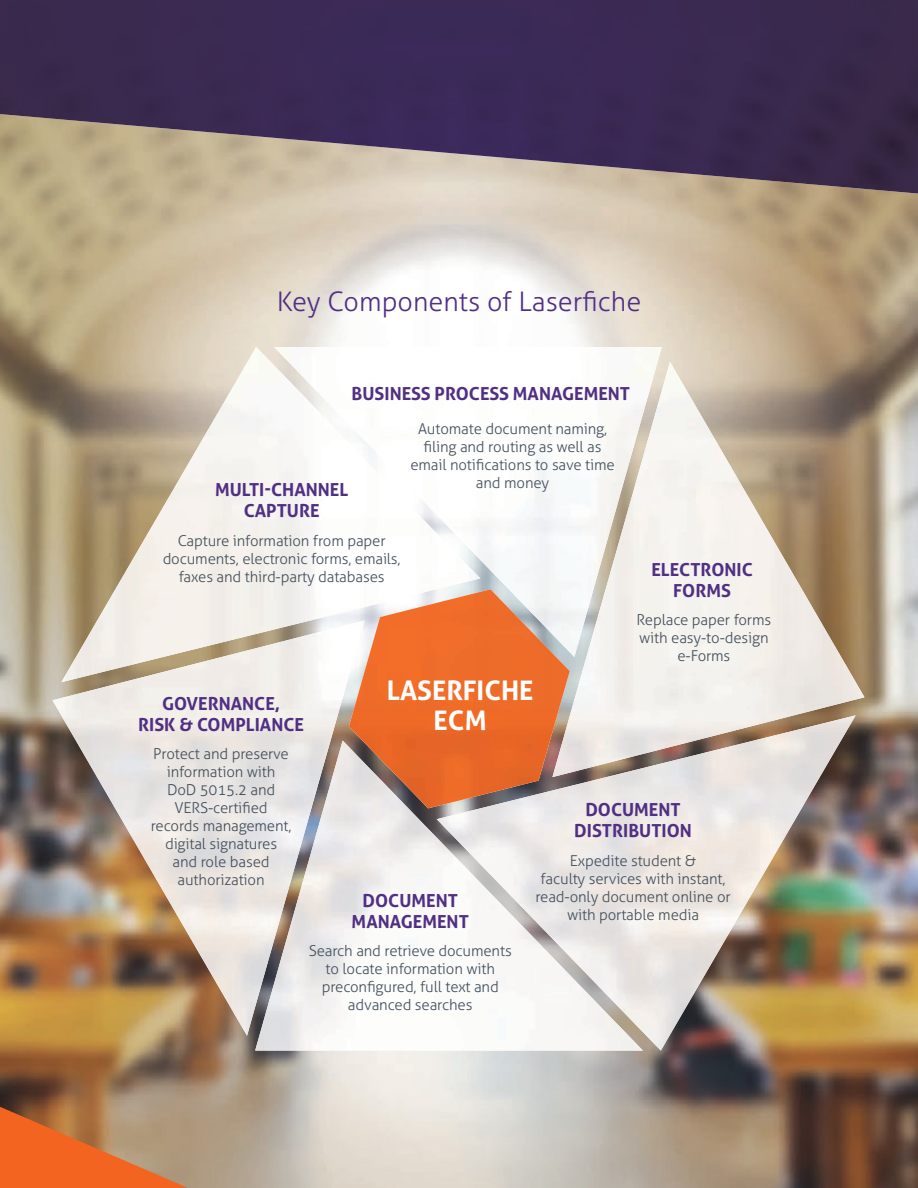
<style>
.page{position:relative;width:918px;height:1188px;background:#fff}
.page>*{position:absolute;margin:0;border:0;box-sizing:border-box;transform-origin:0 0}
.t1{font:300 27px "Aller";color:#512f84}
.t2{font:700 27px/30px "Aller";color:#fff;text-align:center}
.t3{font:700 18px/21px "Aller";color:#512f84;text-align:center}
.t4{font:300 15px/18px "Aller";letter-spacing:-.01em;color:#43505d;text-align:center}
</style>
<div class="page">
<img style="left:0;top:194px;width:918px;height:994px">
<img style="left:0;top:0;width:918px;height:194px">
<img style="left:61px;top:347px;width:213px;height:273px">
<img style="left:274px;top:347px;width:388px;height:273px">
<img style="left:552px;top:362px;width:313px;height:415px">
<img style="left:570px;top:715px;width:286px;height:336px">
<img style="left:255px;top:741px;width:388px;height:310px">
<img style="left:52px;top:620px;width:313px;height:416px">
<img style="left:349px;top:589px;width:221px;height:219px">
<svg style="left:0;top:1107px;width:188px;height:81px;background:#d07844"></svg>
<h1 class="t1" style="left:277px;top:286px;width:366px">Key Components of Laserfiche</h1>
<p class="t3" style="left:352px;top:383px;width:280px">BUSINESS PROCESS MANAGEMENT</p>
<p class="t3" style="left:215px;top:479px;width:135px">MULTI-CHANNEL<br>CAPTURE</p>
<p class="t4" style="left:163px;top:531px;width:240px">Capture information from paper documents, electronic forms, emails, faxes and third-party databases</p>
<p class="t4" style="left:410px;top:419px;width:206px">Automate document naming, filing and routing as well as email notifications to save time and money</p>
<p class="t3" style="left:651px;top:559px;width:103px">ELECTRONIC<br>FORMS</p>
<p class="t4" style="left:637px;top:611px;width:136px">Replace paper forms with easy-to-design e-Forms</p>
<h1 class="t2" style="left:387px;top:675px;width:148px">LASERFICHE<br>ECM</h1>
<p class="t3" style="left:138px;top:693px;width:167px">GOVERNANCE,<br>RISK &amp; COMPLIANCE</p>
<p class="t4" style="left:151px;top:744px;width:142px">Protect and preserve information with<br>DoD 5015.2 and<br>VERS-certified records management, digital signatures<br>and role based authorization</p>
<p class="t3" style="left:574px;top:799px;width:119px">DOCUMENT<br>DISTRIBUTION</p>
<p class="t4" style="left:535px;top:851px;width:197px">Expedite student &amp;<br>faculty services with instant, read-only document online or with portable media</p>
<p class="t3" style="left:352px;top:890px;width:119px">DOCUMENT<br>MANAGEMENT</p>
<p class="t4" style="left:309px;top:941px;width:205px">Search and retrieve documents to locate information with preconfigured, full text and advanced searches</p>
</div>
